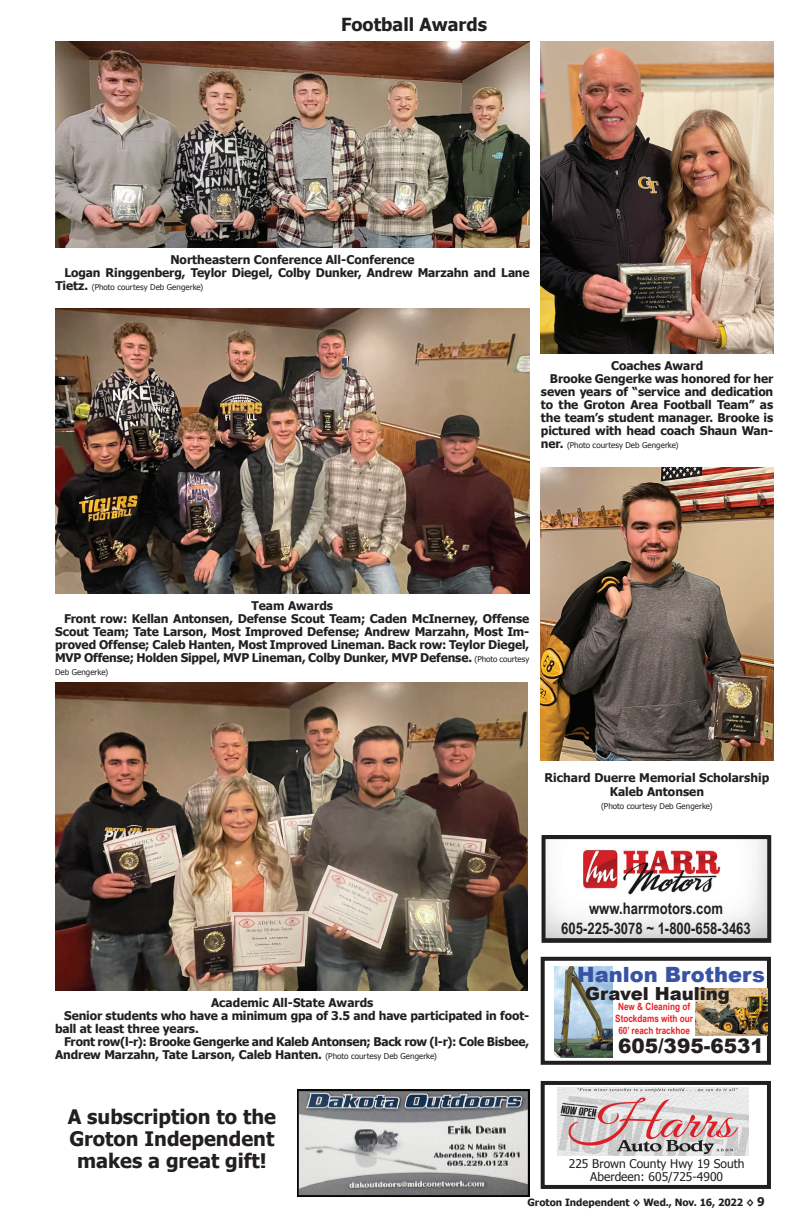
<style>
.page{position:relative;width:792px;height:1224px;background:#fff}
.page>*{position:absolute;margin:0;border:0;box-sizing:border-box;transform-origin:0 0}
.t1{font:900 21px "Arial";color:#3853a3}
.t2{font:700 20px/22px "Tahoma";color:#231f20;text-align:center}
.t3{font:900 20px "Arial";color:#231f20}
.t4{font:700 18px "Tahoma";color:#231f20}
.t5{font:900 18px "Arial";color:#231f20}
.t6{font:700 16px/19.2px "Arial Narrow";color:#231f20;text-align:center}
.t7{font:700 12px/14.4px "Tahoma";letter-spacing:-.01em;color:#231f20;text-align:center}
.t8{font:12px/12.5px "Tahoma";color:#231f20;text-align:center}
.t9{font:700 10px/12px "Arial Narrow";color:#ee2123;text-align:center}
.t10{font:700 10px "Tahoma";color:#231f20}
.t11{font:8px "Tahoma";letter-spacing:.005em;color:#231f20}
.s1{font-weight:700;font-size:12px}
.s2{font-weight:400;font-size:8px}
.s3{font-size:12px}
</style>
<div class="page">
<img style="left:541px;top:41px;width:232px;height:313px">
<img style="left:541px;top:468px;width:232px;height:292px">
<img style="left:557px;top:1087px;width:191px;height:69px">
<div style="left:541px;top:1081px;width:230px;height:108px;border:4px solid #231f20"></div>
<img style="left:547px;top:840px;width:219px;height:97px">
<div style="left:542px;top:835px;width:229px;height:108px;border:4px solid #231f20"></div>
<div style="left:541px;top:957px;width:230px;height:108px;border:4px solid #231f20"></div>
<img style="left:554px;top:966px;width:58px;height:91px">
<img style="left:696px;top:988px;width:71px;height:48px">
<img style="left:297px;top:1089px;width:234px;height:108px">
<img style="left:55px;top:41px;width:475px;height:206px">
<img style="left:55px;top:308px;width:474px;height:285px">
<img style="left:55px;top:682px;width:473px;height:308px">
<h3 class="t4" style="left:341px;top:12px;width:147px">Football Awards</h3>
<p class="t7" style="left:64px;top:252px;width:467px;line-height:13px;text-align:left;text-indent:106px">Northeastern Conference All-Conference<br>Logan Ringgenberg, Teylor Diegel, Colby Dunker, Andrew Marzahn and Lane</p>
<p class="t11" style="left:55px;top:282px;width:149px"><span class="s1">Tietz.</span> (Photo courtesy Deb Gengerke)</p>
<p class="t7" style="left:611px;top:358px;width:94px">Coaches Award</p>
<p class="t7" style="left:550px;top:371px;width:225px">Brooke Gengerke was honored for her</p>
<p class="t7" style="left:541px;top:384px;width:234px">seven years of “service and dedication</p>
<p class="t7" style="left:541px;top:397px;width:234px">to the Groton Area Football Team” as</p>
<p class="t7" style="left:541px;top:410px;width:234px">the team’s student manager. Brooke is</p>
<p class="t7" style="left:541px;top:423px;width:234px">pictured with head coach Shaun Wan-</p>
<p class="t11" style="left:541px;top:440px;width:139px"><span class="s1">ner.</span> (Photo courtesy Deb Gengerke)</p>
<p class="t7" style="left:251px;top:597px;width:83px">Team Awards</p>
<p class="t7" style="left:64px;top:610px;width:467px">Front row: Kellan Antonsen, Defense Scout Team; Caden McInerney, Offense</p>
<p class="t7" style="left:55px;top:623px;width:476px">Scout Team; Tate Larson, Most Improved Defense; Andrew Marzahn, Most Im-</p>
<p class="t7" style="left:55px;top:636px;width:476px">proved Offense; Caleb Hanten, Most Improved Lineman. Back row: Teylor Diegel,</p>
<p class="t7" style="left:55px;top:649px;width:476px">MVP Offense; Holden Sippel, MVP Lineman, Colby Dunker, MVP Defense. <span class="s2">(Photo courtesy</span></p>
<p class="t11" style="left:55px;top:666px;width:55px">Deb Gengerke)</p>
<p class="t7" style="left:545px;top:769px;width:226px">Richard Duerre Memorial Scholarship<br>Kaleb Antonsen</p>
<p class="t11" style="left:601px;top:801px;width:113px">(Photo courtesy Deb Gengerke)</p>
<p class="t7" style="left:211px;top:994px;width:164px">Academic All-State Awards</p>
<p class="t7" style="left:64px;top:1007px;width:467px">Senior students who have a minimum gpa of 3.5 and have participated in foot-</p>
<p class="t7" style="left:55px;top:1020px;width:145px">ball at least three years.</p>
<p class="t7" style="left:64px;top:1033px;width:467px">Front row(l-r): Brooke Gengerke and Kaleb Antonsen; Back row (l-r): Cole Bisbee,</p>
<p class="t7" style="left:55px;top:1046px;width:383px">Andrew Marzahn, Tate Larson, Caleb Hanten. <span class="s2">(Photo courtesy Deb Gengerke)</span></p>
<h2 class="t2" style="left:68px;top:1104px;width:210px">A subscription to the<br>Groton Independent makes a great gift!</h2>
<h3 class="t6" style="left:561px;top:898px;width:191px">www.harrmotors.com<br>605-225-3078 ~ 1-800-658-3463</h3>
<h1 class="t1" style="left:577px;top:959px;width:189px">Hanlon Brothers</h1>
<h3 class="t5" style="left:585px;top:981px;width:146px">Gravel Hauling</h3>
<p class="t9" style="left:615px;top:1000px;width:79px">New &amp; Cleaning of<br>Stockdams with our<br>60’ reach trackhoe</p>
<h2 class="t3" style="left:618px;top:1031px;width:147px">605/395-6531</h2>
<p class="t8" style="left:569px;top:1157px;width:177px">225 Brown County Hwy 19 South<br>Aberdeen: 605/725-4900</p>
<p class="t10" style="left:528px;top:1195px;width:239px">Groton Independent ◊ Wed., Nov. 16, 2022 ◊ <span class="s3">9</span></p>
</div>
